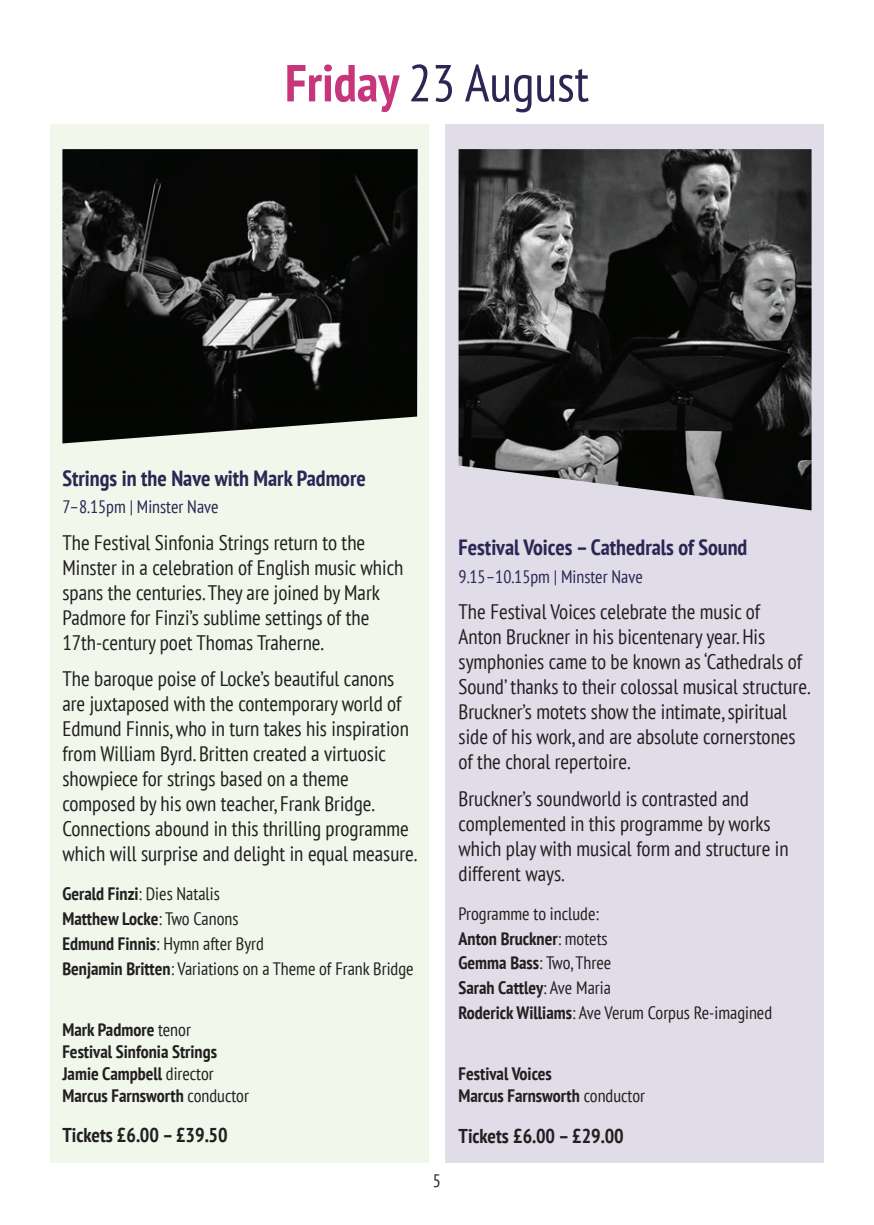
<style>
.page{position:relative;width:874px;height:1225px;background:#fff}
.page>*{position:absolute;margin:0;border:0;box-sizing:border-box;transform-origin:0 0}
.t1{font:condensed 52px "PT Sans";color:#2b2653}
.t2{font:700 condensed 22px "PT Sans";color:#2b2653}
.t3{font:condensed 21px/25px "PT Sans";color:#231f20}
.t4{font:700 condensed 20px "PT Sans";color:#231f20}
.t5{font:condensed 18px/24.8px "PT Sans";color:#231f20}
.t6{font:700 condensed 18px/22px "PT Sans";color:#231f20}
.t7{font:condensed 18px "PT Sans";color:#2b2653}
.s1{font-weight:700;color:#c7367b}
.s2{font-weight:700}
.s3{font-weight:400}
</style>
<div class="page">
<div style="left:50px;top:124px;width:378px;height:1038px;background:#f1f7eb"></div>
<img style="left:62px;top:149px;width:355px;height:294px">
<div style="left:445px;top:124px;width:378px;height:1038px;background:#e0dde9"></div>
<img style="left:458px;top:149px;width:353px;height:361px">
<h1 class="t1" style="left:285px;top:50px;width:305px"><span class="s1">Friday</span> 23 August</h1>
<p class="t2" style="left:62px;top:463px;width:305px">Strings in the Nave with Mark Padmore</p>
<p class="t7" style="left:62px;top:495px;width:158px">7–8.15pm | Minster Nave</p>
<p class="t3" style="left:62px;top:529px;width:342px">The Festival Sinfonia Strings return to the Minster in a celebration of English music which spans the centuries. They are joined by Mark Padmore for Finzi’s sublime settings of the 17th-century poet Thomas Traherne.</p>
<p class="t3" style="left:62px;top:666px;width:356px">The baroque poise of Locke’s beautiful canons are juxtaposed with the contemporary world of Edmund Finnis, who in turn takes his inspiration from William Byrd. Britten created a virtuosic showpiece for strings based on a theme composed by his own teacher, Frank Bridge.<br>Connections abound in this thrilling programme which will surprise and delight in equal measure.</p>
<p class="t5" style="left:62px;top:881px;width:352px"><span class="s2">Gerald Finzi</span>: Dies Natalis<br><span class="s2">Matthew Locke</span>: Two Canons<br><span class="s2">Edmund Finnis</span>: Hymn after Byrd<br><span class="s2">Benjamin Britten</span>: Variations on a Theme of Frank Bridge</p>
<p class="t6" style="left:62px;top:1018px;width:188px">Mark Padmore <span class="s3">tenor<br></span>Festival Sinfonia Strings<br>Jamie Campbell <span class="s3">director<br></span>Marcus Farnsworth <span class="s3">conductor</span></p>
<p class="t4" style="left:62px;top:1122px;width:167px">Tickets £6.00 – £39.50</p>
<p class="t5" style="left:432px;top:1168px;width:10px">5</p>
<p class="t2" style="left:458px;top:533px;width:290px">Festival Voices – Cathedrals of Sound</p>
<p class="t7" style="left:458px;top:565px;width:186px">9.15–10.15pm | Minster Nave</p>
<p class="t3" style="left:458px;top:599px;width:353px">The Festival Voices celebrate the music of<br>Anton Bruckner in his bicentenary year. His symphonies came to be known as ‘Cathedrals of Sound’ thanks to their colossal musical structure.<br>Bruckner’s motets show the intimate, spiritual side of his work, and are absolute cornerstones of the choral repertoire.</p>
<p class="t3" style="left:458px;top:785px;width:331px">Bruckner’s soundworld is contrasted and complemented in this programme by works which play with musical form and structure in different ways.</p>
<p class="t5" style="left:458px;top:900px;width:315px">Programme to include:<br><span class="s2">Anton Bruckner</span>: motets<br><span class="s2">Gemma Bass</span>: Two, Three<br><span class="s2">Sarah Cattley</span>: Ave Maria<br><span class="s2">Roderick Williams</span>: Ave Verum Corpus Re-imagined</p>
<p class="t6" style="left:458px;top:1062px;width:188px">Festival Voices<br>Marcus Farnsworth <span class="s3">conductor</span></p>
<p class="t4" style="left:458px;top:1122px;width:167px">Tickets £6.00 – £29.00</p>
</div>
